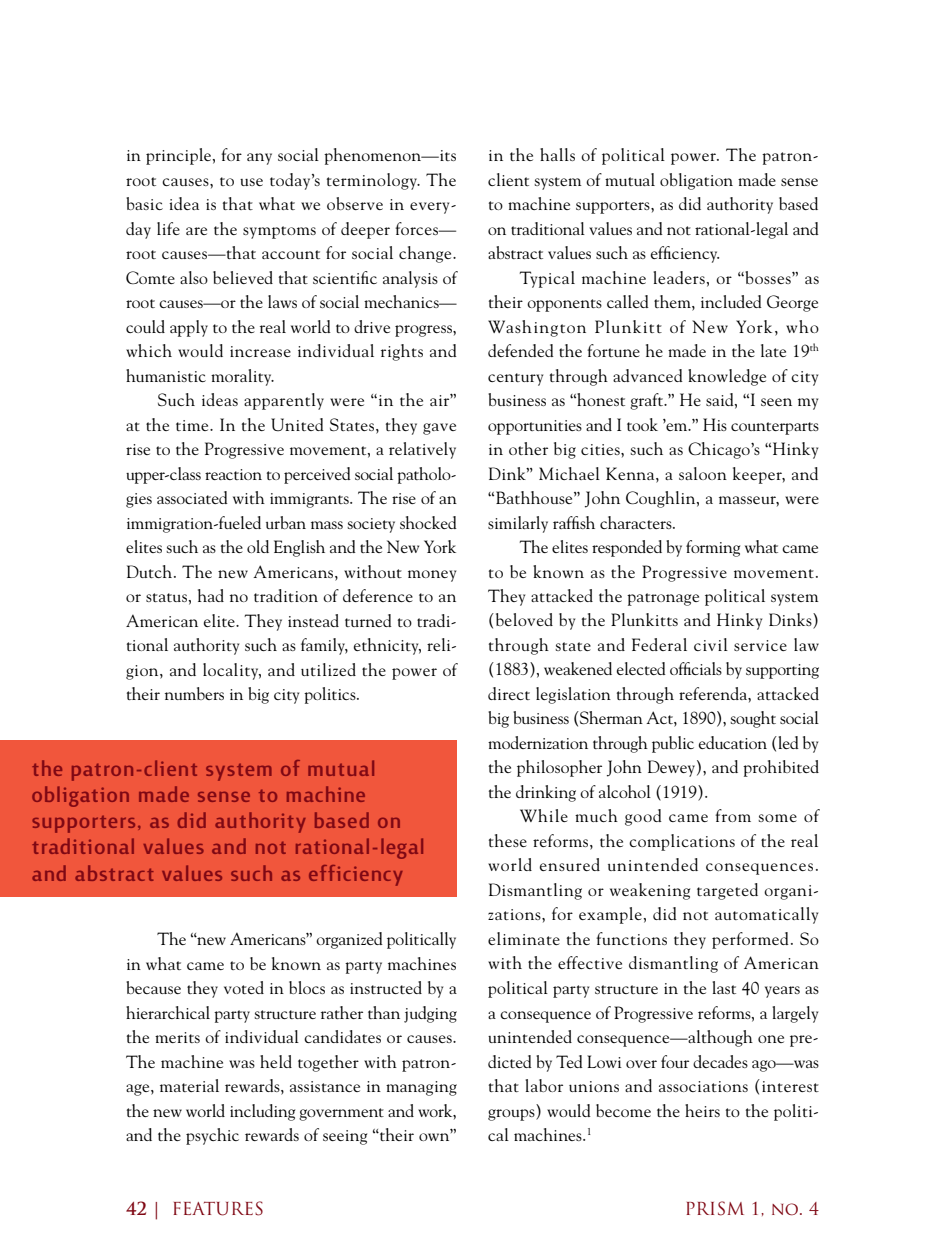
<style>
.page{position:relative;width:945px;height:1260px;background:#fff}
.page>*{position:absolute;margin:0;border:0;box-sizing:border-box;transform-origin:0 0}
.t1{font:500 26.25px/26.2px "Surface";letter-spacing:.02em;color:#7f0814}
.t2{font:17.5px/24.5px "Goudy Std";letter-spacing:.01em;color:#000;text-align:justify}
.t3{font:17.5px "Trajan Pro";color:#7f0814}
.s1{font-weight:700}
</style>
<div class="page">
<div style="left:0;top:740px;width:457px;height:156px;background:#f1563c"></div>
<p class="t2" style="left:126px;top:142px;width:332px">in principle, for any social phenomenon—its root causes, to use today’s terminology. The basic idea is that what we observe in every&shy;day life are the symptoms of deeper forces— root causes—that account for social change.<br>Comte also believed that scientific analysis of root causes—or the laws of social mechanics— could apply to the real world to drive progress, which would increase individual rights and humanistic morality.</p>
<p class="t2" style="left:126px;top:387px;width:332px;text-indent:32px">Such ideas apparently were “in the air” at the time. In the United States, they gave rise to the Progressive movement, a relatively upper-class reaction to perceived social patholo&shy;gies associated with immigrants. The rise of an immigration-fueled urban mass society shocked elites such as the old English and the New York Dutch. The new Americans, without money or status, had no tradition of deference to an American elite. They instead turned to tradi&shy;tional authority such as family, ethnicity, reli&shy;gion, and locality, and utilized the power of their numbers in big city politics.</p>
<h1 class="t1" style="left:32px;top:756px;width:395px">the patron-client system of mutual obligation made sense to machine supporters, as did authority based on traditional values and not rational-legal and abstract values such as efficiency</h1>
<p class="t2" style="left:126px;top:926px;width:332px;text-indent:32px">The “new Americans” organized politically in what came to be known as party machines because they voted in blocs as instructed by a hierarchical party structure rather than judging the merits of individual candidates or causes.<br>The machine was held together with patron&shy;age, material rewards, assistance in managing the new world including government and work, and the psychic rewards of seeing “their own”</p>
<p class="t2" style="left:488px;top:142px;width:332px">in the halls of political power. The patron&shy;client system of mutual obligation made sense to machine supporters, as did authority based on traditional values and not rational-legal and abstract values such as efficiency.</p>
<p class="t2" style="left:488px;top:265px;width:332px;text-indent:32px">Typical machine leaders, or “bosses” as their opponents called them, included George Washington Plunkitt of New York, who defended the fortune he made in the late 19<sup>th </sup>century through advanced knowledge of city business as “honest graft.” He said, “I seen my opportunities and I took ’em.” His counterparts in other big cities, such as Chicago’s “Hinky Dink” Michael Kenna, a saloon keeper, and “Bathhouse” John Coughlin, a masseur, were similarly raffish characters.</p>
<p class="t2" style="left:488px;top:534px;width:333px;text-indent:32px">The elites responded by forming what came to be known as the Progressive movement.<br>They attacked the patronage political system (beloved by the Plunkitts and Hinky Dinks) through state and Federal civil service law (1883), weakened elected officials by supporting direct legislation through referenda, attacked big business (Sherman Act, 1890), sought social modernization through public education (led by the philosopher John Dewey), and prohibited the drinking of alcohol (1919).</p>
<p class="t2" style="left:488px;top:804px;width:332px;text-indent:32px">While much good came from some of these reforms, the complications of the real world ensured unintended consequences.<br>Dismantling or weakening targeted organi&shy;zations, for example, did not automatically eliminate the functions they performed. So with the effective dismantling of American political party structure in the last 40 years as a consequence of Progressive reforms, a largely unintended consequence—although one pre&shy;dicted by Ted Lowi over four decades ago—was that labor unions and associations (interest groups) would become the heirs to the politi&shy;cal machines.<sup>1</sup></p>
<p class="t3" style="left:126px;top:1197px;width:136px"><span class="s1">42 |</span> FEATURES</p>
<p class="t3" style="left:685px;top:1197px;width:136px">PRISM 1, NO. 4</p>
</div>
